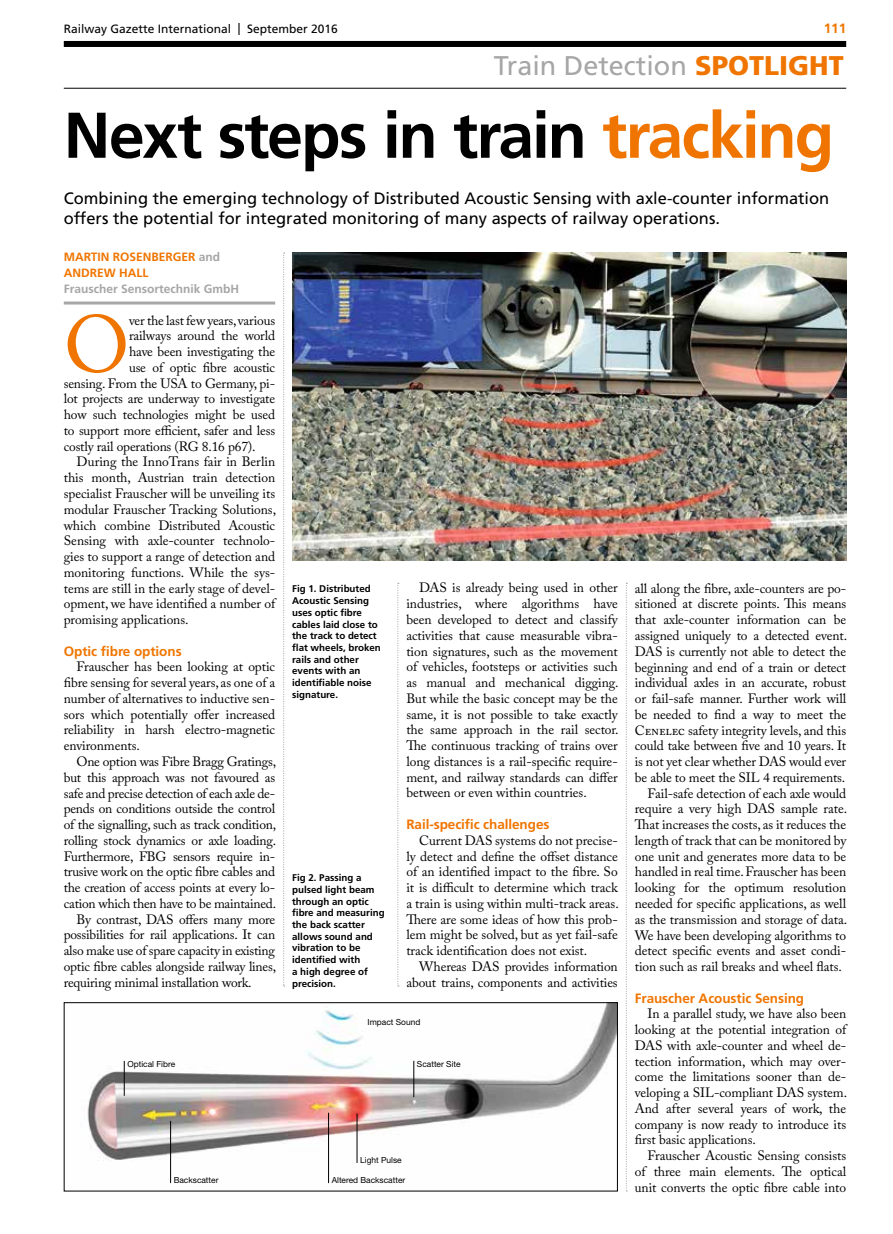
<style>
.page{position:relative;width:893px;height:1234px;background:#fff}
.page>*{position:absolute;margin:0;border:0;box-sizing:border-box;transform-origin:0 0}
.t1{font:79.95px "Adobe Caslon Pro";color:#f07500}
.t2{font:700 64.5px "Frutiger LT Pro";letter-spacing:-.03em;color:#000}
.t3{font:27px "Frutiger LT Pro";color:#a6a6a7}
.t4{font:16.5px/19.5px "Frutiger LT Pro";color:#000}
.t5{font:13.5px/15.8px "Adobe Caslon Pro";letter-spacing:-.01em;color:#000;text-align:justify}
.t6{font:700 13.5px "Frutiger LT Pro";letter-spacing:-.005em;color:#f07500}
.t7{font:12px "Frutiger LT Pro";color:#000}
.t8{font:700 12px/15.8px "Frutiger LT Pro";color:#f07500}
.t9{font:700 12px "Frutiger LT Pro";color:#a6a6a7}
.t10{font:700 9.75px/11.7px "Frutiger LT Pro";color:#000}
.t11{font:8.4px "Helvetica Neue LT Pro";color:#000}
.s1{font-weight:900;color:#f07500}
.s2{color:#f07500}
.s3{color:#a6a6a7}
</style>
<div class="page">
<hr style="left:64px;top:88px;width:782px;height:1px;background:#000">
<div style="left:64px;top:41px;width:782px;height:6px;background:#000"></div>
<hr style="left:64px;top:301px;width:211px;height:3px;background:#a6a6a7">
<img style="left:292px;top:252px;width:554px;height:309px">
<svg style="left:283px;top:252px;width:2px;height:734px"></svg>
<svg style="left:397px;top:582px;width:2px;height:404px"></svg>
<svg style="left:626px;top:582px;width:1px;height:609px"></svg>
<img style="left:87px;top:1004px;width:529px;height:180px">
<hr style="left:124px;top:1060px;width:1px;height:35px;background:#000">
<hr style="left:170px;top:1120px;width:1px;height:62px;background:#000">
<hr style="left:328px;top:1112px;width:1px;height:70px;background:#000">
<hr style="left:414px;top:1060px;width:1px;height:36px;background:#000">
<hr style="left:357px;top:1113px;width:1px;height:49px;background:#000">
<div style="left:64px;top:1002px;width:554px;height:189px;border:1px solid #000"></div>
<p class="t7" style="left:64px;top:22px;width:276px">Railway Gazette International | September 2016</p>
<p class="t6" style="left:824px;top:20px;width:24px">111</p>
<h3 class="t3" style="left:494px;top:50px;width:351px">Train Detection <span class="s1">SPOTLIGHT</span></h3>
<h2 class="t2" style="left:64px;top:97px;width:772px">Next steps in train <span class="s2">tracking</span></h2>
<p class="t4" style="left:64px;top:189px;width:767px">Combining the emerging technology of Distributed Acoustic Sensing with axle-counter information offers the potential for integrated monitoring of many aspects of railway operations.</p>
<p class="t8" style="left:64px;top:249px;width:158px">MARTIN ROSENBERGER <span class="s3">and<br></span>ANDREW HALL</p>
<p class="t9" style="left:64px;top:282px;width:177px">Frauscher Sensortechnik GmbH</p>
<h1 class="t1" style="left:64px;top:297px;width:67px">O</h1>
<p class="t5" style="left:129px;top:312px;width:148px">ver the last few years, various</p>
<p class="t5" style="left:129px;top:328px;width:148px">railways around the world</p>
<p class="t5" style="left:129px;top:343px;width:148px">have been investigating the</p>
<p class="t5" style="left:129px;top:359px;width:148px">use of optic fibre acoustic</p>
<p class="t5" style="left:64px;top:375px;width:213px">sensing. From the USA to Germany, pi-</p>
<p class="t5" style="left:64px;top:391px;width:213px">lot projects are underway to investigate</p>
<p class="t5" style="left:64px;top:406px;width:213px">how such technologies might be used</p>
<p class="t5" style="left:64px;top:422px;width:213px">to support more efficient, safer and less</p>
<p class="t5" style="left:64px;top:438px;width:193px">costly rail operations (RG 8.16 p67).</p>
<p class="t5" style="left:77px;top:454px;width:200px">During the InnoTrans fair in Berlin</p>
<p class="t5" style="left:64px;top:469px;width:213px">this month, Austrian train detection</p>
<p class="t5" style="left:64px;top:485px;width:213px">specialist Frauscher will be unveiling its</p>
<p class="t5" style="left:64px;top:501px;width:214px">modular Frauscher Tracking Solutions,</p>
<p class="t5" style="left:64px;top:517px;width:213px">which combine Distributed Acoustic</p>
<p class="t5" style="left:64px;top:532px;width:213px">Sensing with axle-counter technolo-</p>
<p class="t5" style="left:64px;top:548px;width:213px">gies to support a range of detection and</p>
<p class="t5" style="left:64px;top:564px;width:213px">monitoring functions. While the sys-</p>
<p class="t5" style="left:64px;top:580px;width:213px">tems are still in the early stage of devel-</p>
<p class="t5" style="left:64px;top:595px;width:213px">opment, we have identified a number of</p>
<p class="t5" style="left:64px;top:611px;width:126px">promising applications.</p>
<p class="t6" style="left:64px;top:643px;width:119px">Optic fibre options</p>
<p class="t5" style="left:64px;top:658px;width:213px;text-indent:13px">Frauscher has been looking at optic fibre sensing for several years, as one of a number of alternatives to inductive sen&shy;sors which potentially offer increased reliability in harsh electro-magnetic environments.</p>
<p class="t5" style="left:77px;top:753px;width:201px">One option was Fibre Bragg Gratings,</p>
<p class="t5" style="left:64px;top:769px;width:213px">but this approach was not favoured as</p>
<p class="t5" style="left:64px;top:784px;width:213px">safe and precise detection of each axle de-</p>
<p class="t5" style="left:64px;top:800px;width:213px">pends on conditions outside the control</p>
<p class="t5" style="left:64px;top:816px;width:214px">of the signalling, such as track condition,</p>
<p class="t5" style="left:64px;top:832px;width:214px">rolling stock dynamics or axle loading.</p>
<p class="t5" style="left:64px;top:847px;width:213px">Furthermore, FBG sensors require in-</p>
<p class="t5" style="left:64px;top:863px;width:213px">trusive work on the optic fibre cables and</p>
<p class="t5" style="left:64px;top:879px;width:213px">the creation of access points at every lo-</p>
<p class="t5" style="left:64px;top:895px;width:214px">cation which then have to be maintained.</p>
<p class="t5" style="left:77px;top:910px;width:200px">By contrast, DAS offers many more</p>
<p class="t5" style="left:64px;top:926px;width:213px">possibilities for rail applications. It can</p>
<p class="t5" style="left:64px;top:942px;width:213px">also make use of spare capacity in existing</p>
<p class="t5" style="left:64px;top:958px;width:214px">optic fibre cables alongside railway lines,</p>
<p class="t5" style="left:64px;top:973px;width:189px">requiring minimal installation work.</p>
<p class="t11" style="left:127px;top:1058px;width:49px">Optical Fibre</p>
<p class="t5" style="left:406px;top:580px;width:214px;text-indent:13px">DAS is already being used in other industries, where algorithms have been developed to detect and classify activities that cause measurable vibra&shy;tion signatures, such as the movement of vehicles, footsteps or activities such as manual and mechanical digging.<br>But while the basic concept may be the same, it is not possible to take exactly the same approach in the rail sector.<br>The continuous tracking of trains over long distances is a rail-specific require&shy;ment, and railway standards can differ between or even within countries.</p>
<p class="t6" style="left:406px;top:816px;width:145px">Rail-specific challenges</p>
<p class="t5" style="left:406px;top:832px;width:214px;text-indent:13px">Current DAS systems do not precise&shy;ly detect and define the offset distance of an identified impact to the fibre. So it is difficult to determine which track a train is using within multi-track areas.<br>There are some ideas of how this prob&shy;lem might be solved, but as yet fail-safe track identification does not exist.</p>
<p class="t5" style="left:406px;top:958px;width:213px;text-align:right">Whereas DAS provides information about trains, components and activities</p>
<p class="t11" style="left:368px;top:1016px;width:54px">Impact Sound</p>
<p class="t11" style="left:417px;top:1058px;width:45px">Scatter Site</p>
<p class="t10" style="left:292px;top:583px;width:90px">Fig 1. Distributed<br>Acoustic Sensing uses optic fibre cables laid close to the track to detect flat wheels, broken rails and other events with an identifiable noise signature.</p>
<p class="t10" style="left:292px;top:871px;width:94px">Fig 2. Passing a pulsed light beam through an optic fibre and measuring the back scatter allows sound and vibration to be identified with<br>a high degree of precision.</p>
<p class="t11" style="left:360px;top:1154px;width:43px">Light Pulse</p>
<p class="t11" style="left:174px;top:1174px;width:46px">Backscatter</p>
<p class="t11" style="left:332px;top:1174px;width:75px">Altered Backscatter</p>
<p class="t5" style="left:635px;top:580px;width:213px">all along the fibre, axle-counters are po-</p>
<p class="t5" style="left:635px;top:595px;width:213px">sitioned at discrete points. This means</p>
<p class="t5" style="left:635px;top:611px;width:213px">that axle-counter information can be</p>
<p class="t5" style="left:635px;top:627px;width:214px">assigned uniquely to a detected event.</p>
<p class="t5" style="left:635px;top:643px;width:213px">DAS is currently not able to detect the</p>
<p class="t5" style="left:635px;top:658px;width:213px">beginning and end of a train or detect</p>
<p class="t5" style="left:635px;top:674px;width:213px">individual axles in an accurate, robust</p>
<p class="t5" style="left:635px;top:690px;width:213px">or fail-safe manner. Further work will</p>
<p class="t5" style="left:635px;top:706px;width:213px">be needed to find a way to meet the</p>
<p class="t5" style="left:635px;top:721px;width:213px">Cenelec safety integrity levels, and this</p>
<p class="t5" style="left:635px;top:737px;width:213px">could take between five and 10 years. It</p>
<p class="t5" style="left:635px;top:753px;width:213px">is not yet clear whether DAS would ever</p>
<p class="t5" style="left:635px;top:769px;width:212px">be able to meet the SIL 4 requirements.</p>
<p class="t5" style="left:648px;top:784px;width:200px">Fail-safe detection of each axle would</p>
<p class="t5" style="left:635px;top:800px;width:214px">require a very high DAS sample rate.</p>
<p class="t5" style="left:635px;top:816px;width:213px">That increases the costs, as it reduces the</p>
<p class="t5" style="left:635px;top:832px;width:213px">length of track that can be monitored by</p>
<p class="t5" style="left:635px;top:848px;width:213px">one unit and generates more data to be</p>
<p class="t5" style="left:635px;top:863px;width:213px">handled in real time. Frauscher has been</p>
<p class="t5" style="left:635px;top:879px;width:213px">looking for the optimum resolution</p>
<p class="t5" style="left:635px;top:895px;width:213px">needed for specific applications, as well</p>
<p class="t5" style="left:635px;top:911px;width:214px">as the transmission and storage of data.</p>
<p class="t5" style="left:635px;top:926px;width:213px">We have been developing algorithms to</p>
<p class="t5" style="left:635px;top:942px;width:213px">detect specific events and asset condi-</p>
<p class="t5" style="left:635px;top:958px;width:209px">tion such as rail breaks and wheel flats.</p>
<p class="t6" style="left:635px;top:989px;width:171px">Frauscher Acoustic Sensing</p>
<p class="t5" style="left:635px;top:1005px;width:214px;text-indent:13px">In a parallel study, we have also been looking at the potential integration of DAS with axle-counter and wheel de&shy;tection information, which may over&shy;come the limitations sooner than de&shy;veloping a SIL-compliant DAS system.<br>And after several years of work, the company is now ready to introduce its first basic applications.</p>
<p class="t5" style="left:635px;top:1147px;width:213px;text-indent:13px">Frauscher Acoustic Sensing consists of three main elements. The optical unit converts the optic fibre cable into</p>
</div>
